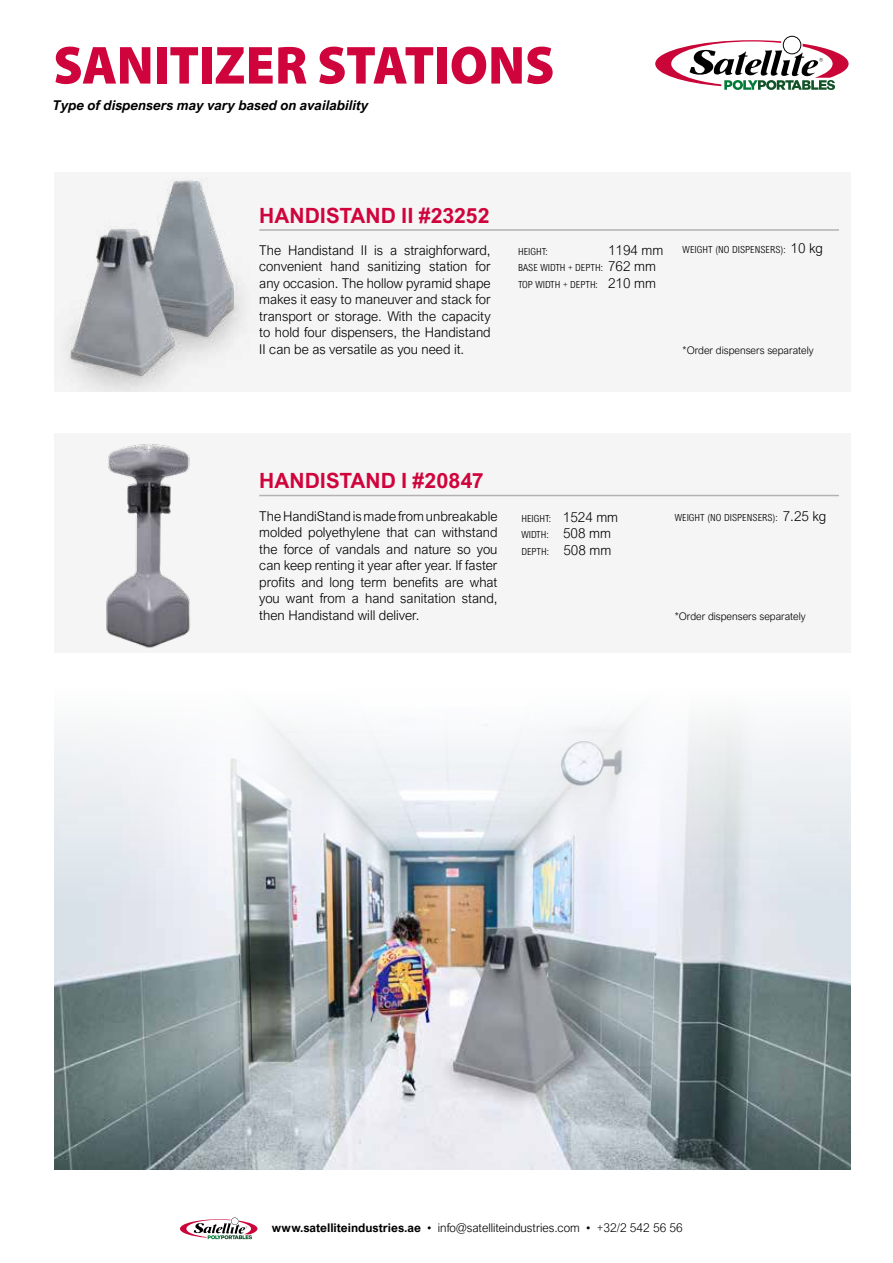
<style>
.page{position:relative;width:893px;height:1263px;background:#fff}
.page>*{position:absolute;margin:0;border:0;box-sizing:border-box;transform-origin:0 0}
.t1{font:900 54px "Myriad Pro";letter-spacing:-.01em;color:#d0043c}
.t2{font:700 21px "Arial Nova";letter-spacing:.005em;color:#d0043c}
.t3{font:300 13.5px/16.5px "Arial Nova";color:#000;text-align:justify}
.t4{font:italic 700 13.5px "Arial Nova";color:#000}
.t5{font:300 12px "Arial Nova";color:#000}
.t6{font:300 10.5px "Arial Nova";color:#000}
.t7{font:300 9.75px/16.5px "Arial Nova Cond";color:#000;scale:1.05 1}
.s1{font-family:"Arial Nova";font-size:13.5px}
.s2{font-weight:700}
</style>
<div class="page">
<svg style="left:655px;top:36px;width:194px;height:54px"></svg>
<div style="left:54px;top:172px;width:796px;height:220px;background:#f5f5f5"></div>
<img style="left:68px;top:180px;width:174px;height:212px">
<div style="left:54px;top:433px;width:796px;height:220px;background:#f5f5f5"></div>
<img style="left:106px;top:444px;width:84px;height:204px">
<img style="left:54px;top:715px;width:796px;height:455px">
<hr style="left:259px;top:229px;width:580px;height:2px;background:#b3b2b2">
<hr style="left:259px;top:495px;width:580px;height:1px;background:#b3b2b2">
<svg style="left:180px;top:1217px;width:77px;height:22px"></svg>
<h1 class="t1" style="left:53px;top:29px;width:503px">SANITIZER STATIONS</h1>
<p class="t4" style="left:53px;top:98px;width:317px">Type of dispensers may vary based on availability</p>
<h2 class="t2" style="left:259px;top:203px;width:232px">HANDISTAND II #23252</h2>
<p class="t3" style="left:259px;top:242px;width:233px">The Handistand II is a straighforward,</p>
<p class="t7" style="left:683px;top:242px;width:135px">WEIGHT (NO DISPENSERS): <span class="s1">10 kg</span></p>
<p class="t3" style="left:259px;top:258px;width:233px">convenient hand sanitizing station for any occasion. The hollow pyramid shape makes it easy to maneuver and stack for transport or storage. With the capacity to hold four dispensers, the Handistand II can be as versatile as you need it.</p>
<p class="t7" style="left:518px;top:243px;width:30px">HEIGHT:</p>
<p class="t3" style="left:608px;top:242px;width:57px">1194 mm</p>
<p class="t7" style="left:518px;top:259px;width:133px">BASE WIDTH + DEPTH: <span class="s1">762 mm<br></span>TOP WIDTH + DEPTH: <span class="s1">210 mm</span></p>
<p class="t6" style="left:683px;top:344px;width:132px">*Order dispensers separately</p>
<h2 class="t2" style="left:259px;top:469px;width:226px">HANDISTAND I #20847</h2>
<p class="t3" style="left:259px;top:507px;width:240px">The HandiStand is made from unbreakable molded polyethylene that can withstand the force of vandals and nature so you can keep renting it year after year. If faster profits and long term benefits are what you want from a hand sanitation stand, then Handistand will deliver.</p>
<p class="t7" style="left:521px;top:510px;width:94px">HEIGHT: <span class="s1">1524 mm<br></span>WIDTH: <span class="s1">508 mm<br></span>DEPTH: <span class="s1">508 mm</span></p>
<p class="t7" style="left:675px;top:509px;width:146px">WEIGHT (NO DISPENSERS): <span class="s1">7.25 kg</span></p>
<p class="t6" style="left:675px;top:610px;width:132px">*Order dispensers separately</p>
<p class="t5" style="left:272px;top:1221px;width:412px"><span class="s2">www.satelliteindustries.ae</span> • info@satelliteindustries.com • +32/2 542 56 56</p>
</div>
